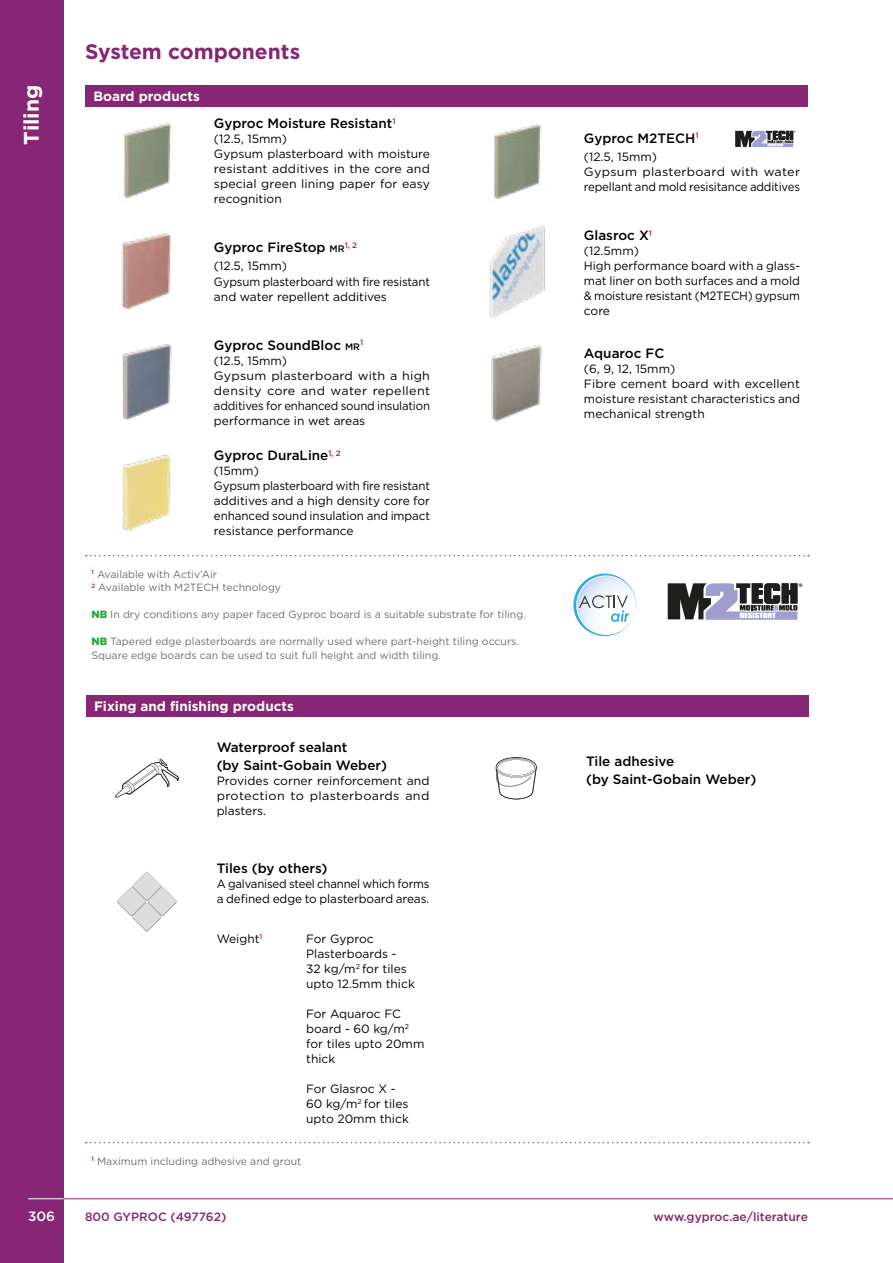
<style>
.page{position:relative;width:893px;height:1263px;background:#fff}
.page>*{position:absolute;margin:0;border:0;box-sizing:border-box;transform-origin:0 0}
.t1{font:700 21px "Gotham";color:#862674}
.t2{font:700 21px "Gotham";color:#fff}
.t3{font:500 13.5px/18px "Gotham";color:#000}
.t4{font:700 13.5px "Gotham";color:#fff}
.t5{font:500 13.5px "Gotham";color:#fff}
.t6{font:12px/15px "Gotham";letter-spacing:-.005em;color:#000}
.t7{font:12px/15px "Gotham";letter-spacing:-.005em;color:#000;scale:.95 1}
.t8{font:500 12px "Gotham";color:#862674}
.t9{font:10.5px/13.5px "Gotham";color:#706f6f}
.t10{font:500 7.8px "Gotham";color:#cd171a}
.s1{font-size:9.45px}
.s2{font-weight:900;color:#26a73b}
</style>
<div class="page">
<div style="left:0;top:0;width:64px;height:1263px;background:#862674"></div>
<hr style="left:64px;top:1198px;width:829px;height:1px;background:#862674">
<hr style="left:28px;top:1198px;width:36px;height:1px;background:#fff">
<img style="left:119px;top:123px;width:53px;height:75px">
<img style="left:121px;top:233px;width:51px;height:77px">
<img style="left:122px;top:344px;width:50px;height:76px">
<img style="left:122px;top:455px;width:49px;height:76px">
<div style="left:85px;top:85px;width:723px;height:21px;background:#862674"></div>
<img style="left:489px;top:124px;width:53px;height:75px">
<img style="left:489px;top:226px;width:56px;height:92px">
<img style="left:491px;top:345px;width:51px;height:77px">
<svg style="left:735px;top:130px;width:61px;height:18px"></svg>
<svg style="left:735px;top:131px;width:60px;height:16px"></svg>
<svg style="left:573px;top:574px;width:63px;height:62px"></svg>
<svg style="left:668px;top:583px;width:134px;height:37px"></svg>
<svg style="left:86px;top:555px;width:723px;height:1px"></svg>
<div style="left:86px;top:695px;width:722px;height:22px;background:#862674"></div>
<svg style="left:115px;top:759px;width:64px;height:39px"></svg>
<svg style="left:117px;top:872px;width:60px;height:60px"></svg>
<svg style="left:496px;top:757px;width:41px;height:42px"></svg>
<svg style="left:86px;top:1142px;width:723px;height:1px"></svg>
<h1 class="t2" style="left:17px;top:145px;width:61px;rotate:-90deg">Tiling</h1>
<h1 class="t1" style="left:85px;top:38px;width:217px">System components</h1>
<p class="t4" style="left:93px;top:87px;width:108px">Board products</p>
<p class="t3" style="left:214px;top:114px;width:183px">Gyproc Moisture Resistant<sup>1</sup></p>
<p class="t6" style="left:214px;top:131px;width:218px">(12.5, 15mm)<br>Gypsum plasterboard with moisture resistant additives in the core and special green lining paper for easy recognition</p>
<p class="t3" style="left:214px;top:239px;width:132px">Gyproc FireStop <span class="s1">MR</span></p>
<p class="t10" style="left:345px;top:240px;width:14px">1, 2</p>
<p class="t6" style="left:214px;top:258px;width:217px">(12.5, 15mm)<br>Gypsum plasterboard with fire resistant and water repellent additives</p>
<p class="t3" style="left:214px;top:336px;width:148px">Gyproc SoundBloc <span class="s1">MR</span></p>
<p class="t10" style="left:360px;top:337px;width:5px">1</p>
<p class="t6" style="left:214px;top:353px;width:218px">(12.5, 15mm)<br>Gypsum plasterboard with a high density core and water repellent additives for enhanced sound insulation performance in wet areas</p>
<p class="t3" style="left:214px;top:446px;width:128px">Gyproc DuraLine<sup>1,</sup> <sup>2</sup></p>
<p class="t6" style="left:214px;top:463px;width:218px">(15mm)<br>Gypsum plasterboard with fire resistant additives and a high density core for enhanced sound insulation and impact resistance performance</p>
<p class="t9" style="left:91px;top:567px;width:191px"><sup>1</sup> Available with Activ’Air<br><sup>2</sup> Available with M2TECH technology</p>
<p class="t9" style="left:91px;top:608px;width:436px"><span class="s2">NB</span> In dry conditions any paper faced Gyproc board is a suitable substrate for tiling.</p>
<p class="t9" style="left:91px;top:635px;width:429px"><span class="s2">NB</span> Tapered edge plasterboards are normally used where part-height tiling occurs.<br>Square edge boards can be used to suit full height and width tiling.</p>
<p class="t4" style="left:94px;top:698px;width:201px">Fixing and finishing products</p>
<p class="t3" style="left:217px;top:738px;width:172px">Waterproof sealant<br>(by Saint-Gobain Weber)</p>
<p class="t6" style="left:217px;top:773px;width:214px;text-align:justify">Provides corner reinforcement and protection to plasterboards and plasters.</p>
<p class="t3" style="left:217px;top:859px;width:112px">Tiles (by others)</p>
<p class="t7" style="left:217px;top:876px;width:226px">A galvanised steel channel which forms a defined edge to plasterboard areas.</p>
<p class="t6" style="left:217px;top:931px;width:47px">Weight<sup>1</sup></p>
<p class="t6" style="left:306px;top:931px;width:110px">For Gyproc<br>Plasterboards -<br>32 kg/m<sup>2</sup> for tiles upto 12.5mm thick</p>
<p class="t6" style="left:306px;top:1006px;width:120px">For Aquaroc FC board - 60 kg/m<sup>2 </sup>for tiles upto 20mm thick</p>
<p class="t6" style="left:306px;top:1081px;width:104px">For Glasroc X -<br>60 kg/m<sup>2</sup> for tiles upto 20mm thick</p>
<p class="t9" style="left:91px;top:1154px;width:212px"><sup>1</sup> Maximum including adhesive and grout</p>
<p class="t3" style="left:584px;top:129px;width:116px">Gyproc M2TECH<sup>1</sup></p>
<p class="t6" style="left:584px;top:149px;width:218px">(12.5, 15mm)<br>Gypsum plasterboard with water repellant and mold resisitance additives</p>
<p class="t3" style="left:584px;top:226px;width:70px">Glasroc X<sup>1</sup></p>
<p class="t6" style="left:584px;top:243px;width:218px">(12.5mm)<br>High performance board with a glass&shy;mat liner on both surfaces and a mold &amp; moisture resistant (M2TECH) gypsum core</p>
<p class="t3" style="left:584px;top:344px;width:82px">Aquaroc FC</p>
<p class="t6" style="left:584px;top:361px;width:218px">(6, 9, 12, 15mm)<br>Fibre cement board with excellent moisture resistant characteristics and mechanical strength</p>
<p class="t3" style="left:586px;top:752px;width:172px">Tile adhesive<br>(by Saint-Gobain Weber)</p>
<p class="t5" style="left:28px;top:1207px;width:28px">306</p>
<p class="t8" style="left:85px;top:1208px;width:143px">800 GYPROC (497762)</p>
<p class="t8" style="left:654px;top:1208px;width:156px">www.gyproc.ae/literature</p>
</div>
